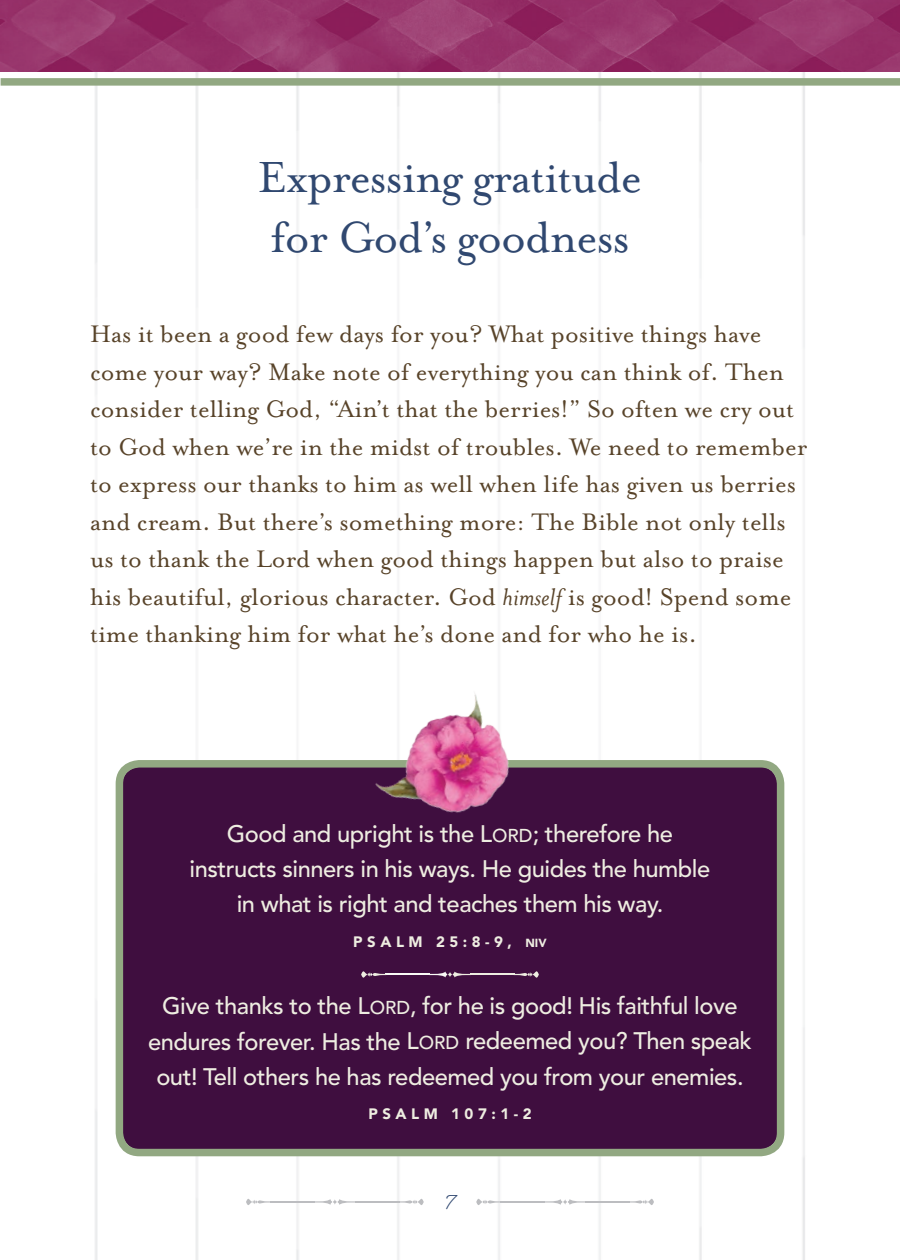
<style>
.page{position:relative;width:900px;height:1260px;background:#fff}
.page>*{position:absolute;margin:0;border:0;box-sizing:border-box;transform-origin:0 0}
.t1{font:50px/60px "Mrs Eaves OT";letter-spacing:-.02em;color:#304870}
.t2{font:27.5px/37.5px "Mrs Eaves OT";color:#584329}
.t3{font:500 23.75px/35px "Avenir";letter-spacing:-.02em;color:#eeede1;text-align:center}
.t4{font:20px "Fairwater Script";color:#304870}
.t5{font:900 15px "Avenir";letter-spacing:.3em;color:#eeede1}
.s1{font-style:italic}
.s2{font-style:inherit}
.s3{font-size:18.5px}
.s4{font-size:11.75px}
</style>
<div class="page">
<img style="left:0;top:0;width:805px;height:1260px">
<div style="left:1px;top:78px;width:899px;height:8px;background:#92a882"></div>
<img style="left:1px;top:0;width:899px;height:72px">
<div style="left:122px;top:766px;width:656px;height:384px;background:#3f0e3f;border-radius:20px"></div>
<div style="left:116px;top:760px;width:668px;height:396px;border:8px solid #92a882;border-radius:20px"></div>
<img style="left:353px;top:684px;width:196px;height:129px">
<hr style="left:470px;top:974px;width:44px;height:1px;background:#eeede1">
<svg style="left:514px;top:971px;width:25px;height:7px"></svg>
<hr style="left:386px;top:974px;width:44px;height:1px;background:#fafaf6">
<svg style="left:361px;top:971px;width:25px;height:7px"></svg>
<svg style="left:429px;top:972px;width:42px;height:5px"></svg>
<hr style="left:355px;top:1201px;width:44px;height:2px;background:#bcbdc0">
<svg style="left:399px;top:1199px;width:25px;height:6px"></svg>
<hr style="left:271px;top:1201px;width:44px;height:2px;background:#bcbdc0">
<svg style="left:246px;top:1199px;width:25px;height:6px"></svg>
<svg style="left:314px;top:1199px;width:42px;height:6px"></svg>
<hr style="left:585px;top:1201px;width:44px;height:2px;background:#bcbdc0">
<svg style="left:629px;top:1199px;width:25px;height:6px"></svg>
<hr style="left:501px;top:1201px;width:44px;height:2px;background:#bcbdc0">
<svg style="left:476px;top:1199px;width:25px;height:6px"></svg>
<svg style="left:544px;top:1199px;width:42px;height:6px"></svg>
<h1 class="t1" style="left:258px;top:148px;width:386px">Expressing gratitude for God’s goodness</h1>
<p class="t2" style="left:90px;top:315px;width:719px">Has it been a good few days for you? What positive things have come your way? Make note of everything you can think of. Then consider telling God, “Ain’t that the berries!” So often we cry out to God when we’re in the midst of troubles. We need to remember to express our thanks to him as well when life has given us berries and cream. But there’s something more: The Bible not only tells us to thank the Lord when good things happen but also to praise his beautiful, glorious character. God <span class="s1">himself</span> is good! Spend some time thanking him for what he’s done and for who he is.</p>
<p class="t3" style="left:190px;top:817px;width:522px">Good and upright is the <span class="s2">L</span><span class="s3">ORD</span>; therefore he instructs sinners in his ways. He guides the humble in what is right and teaches them his way.</p>
<p class="t5" style="left:353px;top:933px;width:195px">PSALM 25:8-9, <span class="s4">niv</span></p>
<p class="t3" style="left:148px;top:989px;width:605px">Give thanks to the <span class="s2">L</span><span class="s3">ORD</span>, for he is good! His faithful love endures forever. Has the <span class="s2">L</span><span class="s3">ORD</span> redeemed you? Then speak out! Tell others he has redeemed you from your enemies.</p>
<p class="t5" style="left:368px;top:1105px;width:165px">PSALM 107:1-2</p>
<p class="t4" style="left:445px;top:1190px;width:12px">7</p>
</div>
